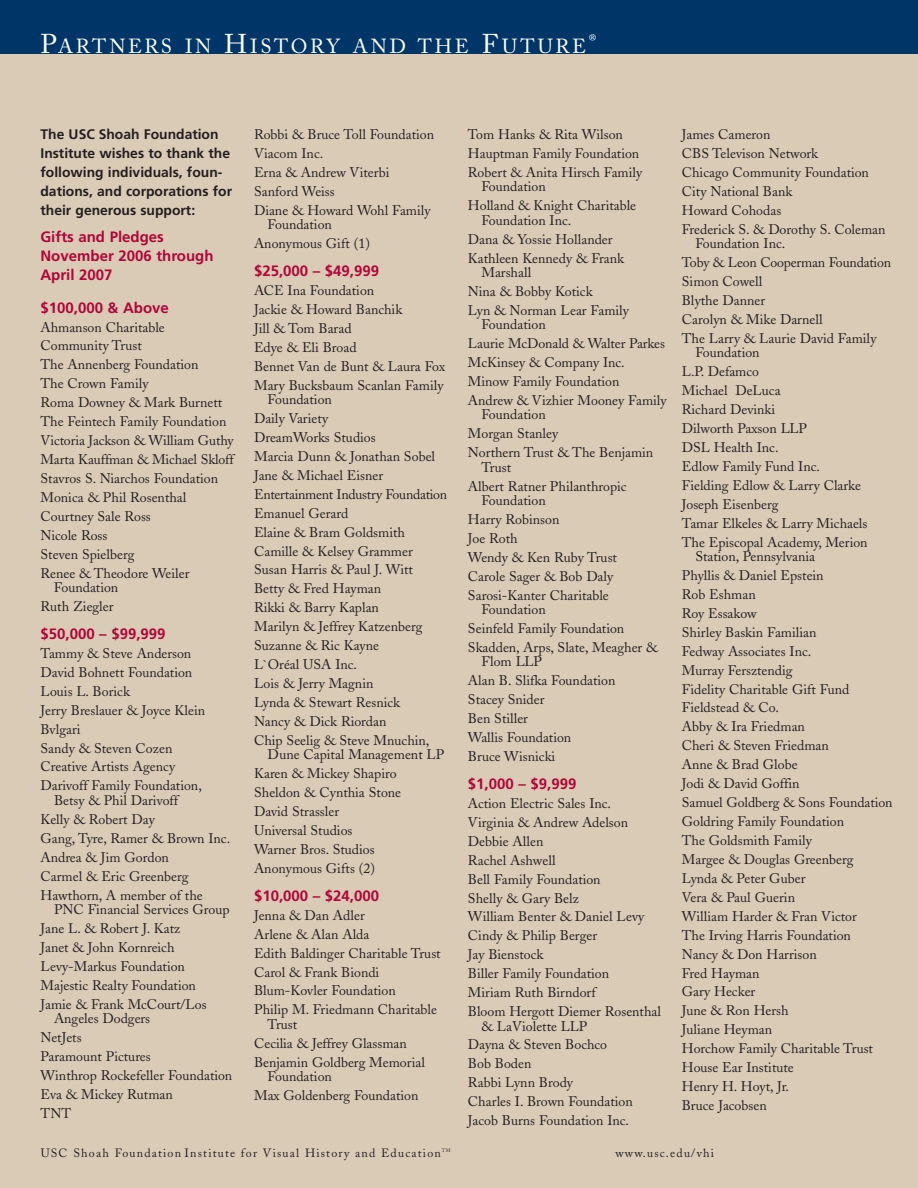
<style>
.page{position:relative;width:918px;height:1188px;background:#fff}
.page>*{position:absolute;margin:0;border:0;box-sizing:border-box;transform-origin:0 0}
.t1{font:20.25px "Adobe Caslon";letter-spacing:.135em;color:#fff}
.t2{font:700 15px/18.9px "Frutiger";color:#b30437}
.t3{font:13.8px/18.9px "Adobe Caslon";color:#231f20}
.t4{font:700 13.8px/18.9px "Frutiger";color:#231f20}
.t5{font:13.5px "Adobe Caslon";color:#fff}
.t6{font:12px "Adobe Caslon";letter-spacing:.1em;color:#231f20}
.t7{font:4.8px "Adobe Caslon";color:#231f20}
.s1{font-size:27px}
</style>
<div class="page">
<div style="left:0;top:38px;width:918px;height:1150px;background:#dacbb7"></div>
<div style="left:0;top:0;width:918px;height:54px;background:#003667"></div>
<h1 class="t1" style="left:39px;top:38px;width:498px"><span class="s1">V</span>ISUAL <span class="s1">H</span>ISTORY IN THE <span class="s1">C</span>LASSROOM</h1>
<h1 class="t1" style="left:41px;top:39px;width:547px"><span class="s1">P</span>ARTNERS IN <span class="s1">H</span>ISTORY AND THE <span class="s1">F</span>UTURE</h1>
<p class="t5" style="left:589px;top:34px;width:9px">®</p>
<p class="t4" style="left:40px;top:126px;width:193px">The USC Shoah Foundation<br>Institute wishes to thank the following individuals, foun&shy;dations, and corporations for their generous support:</p>
<p class="t2" style="left:40px;top:229px;width:175px">Gifts and Pledges<br>November 2006 through<br>April 2007</p>
<p class="t2" style="left:40px;top:299px;width:130px">$100,000 &amp; Above</p>
<p class="t3" style="left:40px;top:319px;width:195px">Ahmanson Charitable<br>Community Trust<br>The Annenberg Foundation<br>The Crown Family<br>Roma Downey &amp; Mark Burnett<br>The Feintech Family Foundation<br>Victoria Jackson &amp; William Guthy<br>Marta Kauffman &amp; Michael Skloff<br>Stavros S. Niarchos Foundation<br>Monica &amp; Phil Rosenthal<br>Courtney Sale Ross<br>Nicole Ross<br>Steven Spielberg<br>Renee &amp; Theodore Weiler</p>
<p class="t3" style="left:40px;top:580px;width:79px;text-indent:13px">Foundation<br>Ruth Ziegler</p>
<p class="t2" style="left:40px;top:625px;width:127px">$50,000 – $99,999</p>
<p class="t3" style="left:40px;top:645px;width:166px">Tammy &amp; Steve Anderson<br>David Bohnett Foundation<br>Louis L. Borick<br>Jerry Breslauer &amp; Joyce Klein<br>Bvlgari<br>Sandy &amp; Steven Cozen<br>Creative Artists Agency<br>Darivoff Family Foundation,</p>
<p class="t3" style="left:41px;top:792px;width:191px;text-indent:13px">Betsy &amp; Phil Darivoff<br>Kelly &amp; Robert Day<br>Gang, Tyre, Ramer &amp; Brown Inc.<br>Andrea &amp; Jim Gordon<br>Carmel &amp; Eric Greenberg<br>Hawthorn, A member of the</p>
<p class="t3" style="left:41px;top:901px;width:191px;text-indent:13px">PNC Financial Services Group<br>Jane L. &amp; Robert J. Katz<br>Janet &amp; John Kornreich<br>Levy-Markus Foundation<br>Majestic Realty Foundation<br>Jamie &amp; Frank McCourt/Los</p>
<p class="t3" style="left:41px;top:1011px;width:193px;text-indent:13px">Angeles Dodgers<br>NetJets<br>Paramount Pictures<br>Winthrop Rockefeller Foundation<br>Eva &amp; Mickey Rutman<br>TNT</p>
<p class="t3" style="left:254px;top:127px;width:182px">Robbi &amp; Bruce Toll Foundation<br>Viacom Inc.<br>Erna &amp; Andrew Viterbi<br>Sanford Weiss<br>Diane &amp; Howard Wohl Family</p>
<p class="t3" style="left:254px;top:217px;width:117px;text-indent:13px">Foundation<br>Anonymous Gift (1)</p>
<p class="t2" style="left:254px;top:263px;width:127px">$25,000 – $49,999</p>
<p class="t3" style="left:254px;top:283px;width:193px">ACE Ina Foundation<br>Jackie &amp; Howard Banchik<br>Jill &amp; Tom Barad<br>Edye &amp; Eli Broad<br>Bennet Van de Bunt &amp; Laura Fox<br>Mary Bucksbaum Scanlan Family</p>
<p class="t3" style="left:254px;top:392px;width:195px;text-indent:13px">Foundation<br>Daily Variety<br>DreamWorks Studios<br>Marcia Dunn &amp; Jonathan Sobel<br>Jane &amp; Michael Eisner<br>Entertainment Industry Foundation<br>Emanuel Gerard<br>Elaine &amp; Bram Goldsmith<br>Camille &amp; Kelsey Grammer<br>Susan Harris &amp; Paul J. Witt<br>Betty &amp; Fred Hayman<br>Rikki &amp; Barry Kaplan<br>Marilyn &amp; Jeffrey Katzenberg<br>Suzanne &amp; Ric Kayne<br>L`Oréal USA Inc.<br>Lois &amp; Jerry Magnin<br>Lynda &amp; Stewart Resnick<br>Nancy &amp; Dick Riordan<br>Chip Seelig &amp; Steve Mnuchin,</p>
<p class="t3" style="left:254px;top:747px;width:192px;text-indent:13px">Dune Capital Management LP<br>Karen &amp; Mickey Shapiro<br>Sheldon &amp; Cynthia Stone<br>David Strassler<br>Universal Studios<br>Warner Bros. Studios<br>Anonymous Gifts (2)</p>
<p class="t2" style="left:254px;top:887px;width:127px">$10,000 – $24,000</p>
<p class="t3" style="left:254px;top:907px;width:188px">Jenna &amp; Dan Adler<br>Arlene &amp; Alan Alda<br>Edith Baldinger Charitable Trust<br>Carol &amp; Frank Biondi<br>Blum-Kovler Foundation<br>Philip M. Friedmann Charitable</p>
<p class="t3" style="left:254px;top:1016px;width:172px;text-indent:13px">Trust<br>Cecilia &amp; Jeffrey Glassman<br>Benjamin Goldberg Memorial</p>
<p class="t3" style="left:254px;top:1069px;width:166px;text-indent:13px">Foundation<br>Max Goldenberg Foundation</p>
<p class="t3" style="left:468px;top:127px;width:176px">Tom Hanks &amp; Rita Wilson<br>Hauptman Family Foundation<br>Robert &amp; Anita Hirsch Family</p>
<p class="t3" style="left:468px;top:179px;width:170px;text-indent:14px">Foundation<br>Holland &amp; Knight Charitable</p>
<p class="t3" style="left:468px;top:212px;width:158px;text-indent:13px">Foundation Inc.<br>Dana &amp; Yossie Hollander<br>Kathleen Kennedy &amp; Frank</p>
<p class="t3" style="left:468px;top:264px;width:163px;text-indent:13px">Marshall<br>Nina &amp; Bobby Kotick<br>Lyn &amp; Norman Lear Family</p>
<p class="t3" style="left:468px;top:317px;width:200px;text-indent:13px">Foundation<br>Laurie McDonald &amp; Walter Parkes<br>McKinsey &amp; Company Inc.<br>Minow Family Foundation<br>Andrew &amp; Vizhier Mooney Family</p>
<p class="t3" style="left:468px;top:407px;width:187px;text-indent:14px">Foundation<br>Morgan Stanley<br>Northern Trust &amp; The Benjamin</p>
<p class="t3" style="left:468px;top:459px;width:160px;text-indent:13px">Trust<br>Albert Ratner Philanthropic</p>
<p class="t3" style="left:468px;top:492px;width:151px;text-indent:14px">Foundation<br>Harry Robinson<br>Joe Roth<br>Wendy &amp; Ken Ruby Trust<br>Carole Sager &amp; Bob Daly<br>Sarosi-Kanter Charitable</p>
<p class="t3" style="left:468px;top:602px;width:191px;text-indent:13px">Foundation<br>Seinfeld Family Foundation<br>Skadden, Arps, Slate, Meagher &amp;</p>
<p class="t3" style="left:468px;top:654px;width:149px;text-indent:14px">Flom LLP<br>Alan B. Slifka Foundation<br>Stacey Snider<br>Ben Stiller<br>Wallis Foundation<br>Bruce Wisnicki</p>
<p class="t2" style="left:468px;top:775px;width:110px">$1,000 – $9,999</p>
<p class="t3" style="left:468px;top:795px;width:195px">Action Electric Sales Inc.<br>Virginia &amp; Andrew Adelson<br>Debbie Allen<br>Rachel Ashwell<br>Bell Family Foundation<br>Shelly &amp; Gary Belz<br>William Benter &amp; Daniel Levy<br>Cindy &amp; Philip Berger<br>Jay Bienstock<br>Biller Family Foundation<br>Miriam Ruth Birndorf<br>Bloom Hergott Diemer Rosenthal</p>
<p class="t3" style="left:468px;top:1018px;width:166px;text-indent:13px">&amp; LaViolette LLP<br>Dayna &amp; Steven Bochco<br>Bob Boden<br>Rabbi Lynn Brody<br>Charles I. Brown Foundation<br>Jacob Burns Foundation Inc.</p>
<p class="t3" style="left:682px;top:127px;width:205px">James Cameron<br>CBS Televison Network<br>Chicago Community Foundation<br>City National Bank<br>Howard Cohodas<br>Frederick S. &amp; Dorothy S. Coleman</p>
<p class="t3" style="left:682px;top:236px;width:211px;text-indent:13px">Foundation Inc.<br>Toby &amp; Leon Cooperman Foundation<br>Simon Cowell<br>Blythe Danner<br>Carolyn &amp; Mike Darnell<br>The Larry &amp; Laurie David Family</p>
<p class="t3" style="left:682px;top:345px;width:187px;text-indent:13px">Foundation<br>L.P. Defamco<br>Michael DeLuca<br>Richard Devinki<br>Dilworth Paxson LLP<br>DSL Health Inc.<br>Edlow Family Fund Inc.<br>Fielding Edlow &amp; Larry Clarke<br>Joseph Eisenberg<br>Tamar Elkeles &amp; Larry Michaels<br>The Episcopal Academy, Merion</p>
<p class="t3" style="left:682px;top:549px;width:212px;text-indent:13px">Station, Pennsylvania<br>Phyllis &amp; Daniel Epstein<br>Rob Eshman<br>Roy Essakow<br>Shirley Baskin Familian<br>Fedway Associates Inc.<br>Murray Fersztendig<br>Fidelity Charitable Gift Fund<br>Fieldstead &amp; Co.<br>Abby &amp; Ira Friedman<br>Cheri &amp; Steven Friedman<br>Anne &amp; Brad Globe<br>Jodi &amp; David Goffin<br>Samuel Goldberg &amp; Sons Foundation<br>Goldring Family Foundation<br>The Goldsmith Family<br>Margee &amp; Douglas Greenberg<br>Lynda &amp; Peter Guber<br>Vera &amp; Paul Guerin<br>William Harder &amp; Fran Victor<br>The Irving Harris Foundation<br>Nancy &amp; Don Harrison<br>Fred Hayman<br>Gary Hecker<br>June &amp; Ron Hersh<br>Juliane Heyman<br>Horchow Family Charitable Trust<br>House Ear Institute<br>Henry H. Hoyt, Jr.<br>Bruce Jacobsen</p>
<p class="t6" style="left:41px;top:1149px;width:402px">USC Shoah Foundation Institute for Visual History and Education</p>
<p class="t7" style="left:442px;top:1149px;width:10px">TM</p>
<p class="t6" style="left:615px;top:1149px;width:100px">www.usc.edu/vhi</p>
</div>
